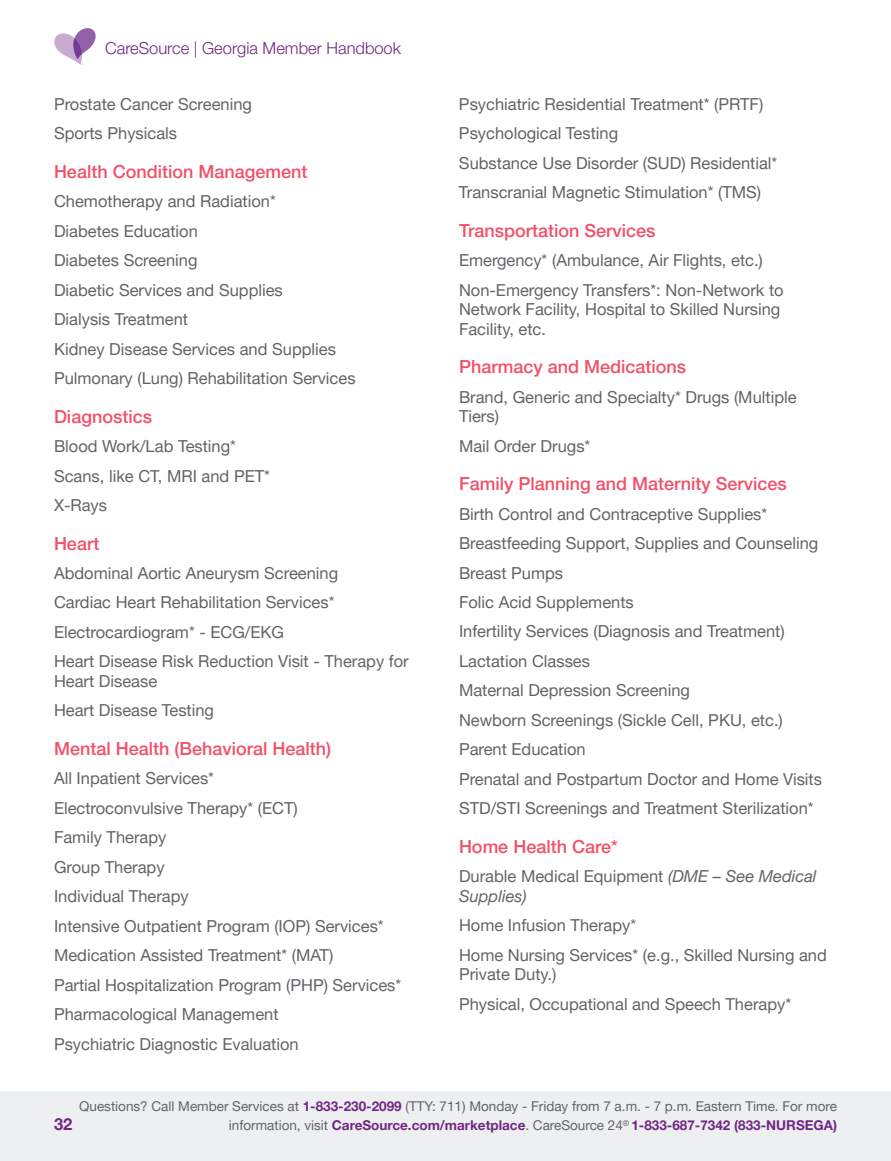
<style>
.page{position:relative;width:891px;height:1161px;background:#fff}
.page>*{position:absolute;margin:0;border:0;box-sizing:border-box;transform-origin:0 0}
.t1{font:500 18px "Helvetica Neue LT Pro";color:#f05169}
.t2{font:16.5px/19.5px "Helvetica Neue LT Pro";color:#626368}
.t3{font:italic 16.5px/19.5px "Helvetica Neue LT Pro";color:#626368}
.t4{font:300 16.5px "Helvetica Neue LT Pro";color:#702784}
.t5{font:700 16.5px "Helvetica Neue LT Pro";color:#702784}
.t6{font:13.5px/19.5px "Helvetica Neue LT Pro";color:#626368;text-align:right}
.s1{font-style:normal}
.s2{font-weight:700;color:#702784}
</style>
<div class="page">
<div style="left:0;top:1091px;width:891px;height:70px;background:#eeeff0"></div>
<svg style="left:54px;top:28px;width:42px;height:37px"></svg>
<p class="t4" style="left:105px;top:38px;width:297px">CareSource | Georgia Member Handbook</p>
<p class="t2" style="left:54px;top:94px;width:200px">Prostate Cancer Screening</p>
<p class="t2" style="left:54px;top:123px;width:125px">Sports Physicals</p>
<h4 class="t1" style="left:54px;top:160px;width:255px">Health Condition Management</h4>
<p class="t2" style="left:54px;top:191px;width:223px">Chemotherapy and Radiation*</p>
<p class="t2" style="left:54px;top:221px;width:145px">Diabetes Education</p>
<p class="t2" style="left:54px;top:250px;width:145px">Diabetes Screening</p>
<p class="t2" style="left:54px;top:280px;width:230px">Diabetic Services and Supplies</p>
<p class="t2" style="left:54px;top:309px;width:136px">Dialysis Treatment</p>
<p class="t2" style="left:54px;top:339px;width:284px">Kidney Disease Services and Supplies</p>
<p class="t2" style="left:54px;top:368px;width:303px">Pulmonary (Lung) Rehabilitation Services</p>
<h4 class="t1" style="left:54px;top:405px;width:100px">Diagnostics</h4>
<p class="t2" style="left:54px;top:436px;width:184px">Blood Work/Lab Testing*</p>
<p class="t2" style="left:54px;top:466px;width:218px">Scans, like CT, MRI and PET*</p>
<p class="t2" style="left:54px;top:495px;width:55px">X-Rays</p>
<h4 class="t1" style="left:54px;top:532px;width:47px">Heart</h4>
<p class="t2" style="left:54px;top:563px;width:286px">Abdominal Aortic Aneurysm Screening</p>
<p class="t2" style="left:54px;top:592px;width:282px">Cardiac Heart Rehabilitation Services*</p>
<p class="t2" style="left:54px;top:622px;width:232px">Electrocardiogram* - ECG/EKG</p>
<p class="t2" style="left:54px;top:651px;width:356px">Heart Disease Risk Reduction Visit - Therapy for<br>Heart Disease</p>
<p class="t2" style="left:54px;top:700px;width:162px">Heart Disease Testing</p>
<h4 class="t1" style="left:54px;top:738px;width:279px">Mental Health (Behavioral Health)</h4>
<p class="t2" style="left:54px;top:768px;width:162px">All Inpatient Services*</p>
<p class="t2" style="left:54px;top:798px;width:245px">Electroconvulsive Therapy* (ECT)</p>
<p class="t2" style="left:54px;top:827px;width:114px">Family Therapy</p>
<p class="t2" style="left:54px;top:857px;width:112px">Group Therapy</p>
<p class="t2" style="left:54px;top:886px;width:136px">Individual Therapy</p>
<p class="t2" style="left:54px;top:916px;width:331px">Intensive Outpatient Program (IOP) Services*</p>
<p class="t2" style="left:54px;top:945px;width:281px">Medication Assisted Treatment* (MAT)</p>
<p class="t2" style="left:54px;top:975px;width:349px">Partial Hospitalization Program (PHP) Services*</p>
<p class="t2" style="left:54px;top:1004px;width:226px">Pharmacological Management</p>
<p class="t2" style="left:54px;top:1034px;width:246px">Psychiatric Diagnostic Evaluation</p>
<p class="t2" style="left:459px;top:94px;width:306px">Psychiatric Residential Treatment* (PRTF)</p>
<p class="t2" style="left:459px;top:123px;width:161px">Psychological Testing</p>
<p class="t2" style="left:459px;top:153px;width:320px">Substance Use Disorder (SUD) Residential*</p>
<p class="t2" style="left:459px;top:182px;width:304px">Transcranial Magnetic Stimulation* (TMS)</p>
<h4 class="t1" style="left:459px;top:219px;width:198px">Transportation Services</h4>
<p class="t2" style="left:459px;top:250px;width:305px">Emergency* (Ambulance, Air Flights, etc.)</p>
<p class="t2" style="left:459px;top:280px;width:326px">Non-Emergency Transfers*: Non-Network to<br>Network Facility, Hospital to Skilled Nursing<br>Facility, etc.</p>
<h4 class="t1" style="left:459px;top:356px;width:229px">Pharmacy and Medications</h4>
<p class="t2" style="left:459px;top:387px;width:339px">Brand, Generic and Specialty* Drugs (Multiple<br>Tiers)</p>
<p class="t2" style="left:459px;top:436px;width:133px">Mail Order Drugs*</p>
<h4 class="t1" style="left:459px;top:473px;width:329px">Family Planning and Maternity Services</h4>
<p class="t2" style="left:459px;top:504px;width:310px">Birth Control and Contraceptive Supplies*</p>
<p class="t2" style="left:459px;top:533px;width:361px">Breastfeeding Support, Supplies and Counseling</p>
<p class="t2" style="left:459px;top:563px;width:106px">Breast Pumps</p>
<p class="t2" style="left:459px;top:592px;width:176px">Folic Acid Supplements</p>
<p class="t2" style="left:459px;top:621px;width:327px">Infertility Services (Diagnosis and Treatment)</p>
<p class="t2" style="left:459px;top:651px;width:133px">Lactation Classes</p>
<p class="t2" style="left:459px;top:680px;width:233px">Maternal Depression Screening</p>
<p class="t2" style="left:459px;top:710px;width:325px">Newborn Screenings (Sickle Cell, PKU, etc.)</p>
<p class="t2" style="left:459px;top:739px;width:128px">Parent Education</p>
<p class="t2" style="left:459px;top:769px;width:365px">Prenatal and Postpartum Doctor and Home Visits</p>
<p class="t2" style="left:459px;top:798px;width:356px">STD/STI Screenings and Treatment Sterilization*</p>
<h4 class="t1" style="left:459px;top:836px;width:160px">Home Health Care*</h4>
<p class="t3" style="left:459px;top:866px;width:359px"><span class="s1">Durable Medical Equipment</span> (DME – See Medical<br>Supplies)</p>
<p class="t2" style="left:459px;top:915px;width:179px">Home Infusion Therapy*</p>
<p class="t2" style="left:459px;top:945px;width:369px">Home Nursing Services* (e.g., Skilled Nursing and<br>Private Duty.)</p>
<p class="t2" style="left:459px;top:994px;width:334px">Physical, Occupational and Speech Therapy*</p>
<p class="t6" style="left:79px;top:1096px;width:759px">Questions? Call Member Services at <span class="s2">1-833-230-2099</span> (TTY: 711) Monday - Friday from 7 a.m. - 7 p.m. Eastern Time. For more information, visit <span class="s2">CareSource.com/marketplace</span>. CareSource 24<sup>®</sup> <span class="s2">1-833-687-7342 (833-NURSEGA)</span></p>
<p class="t5" style="left:54px;top:1114px;width:20px">32</p>
</div>
